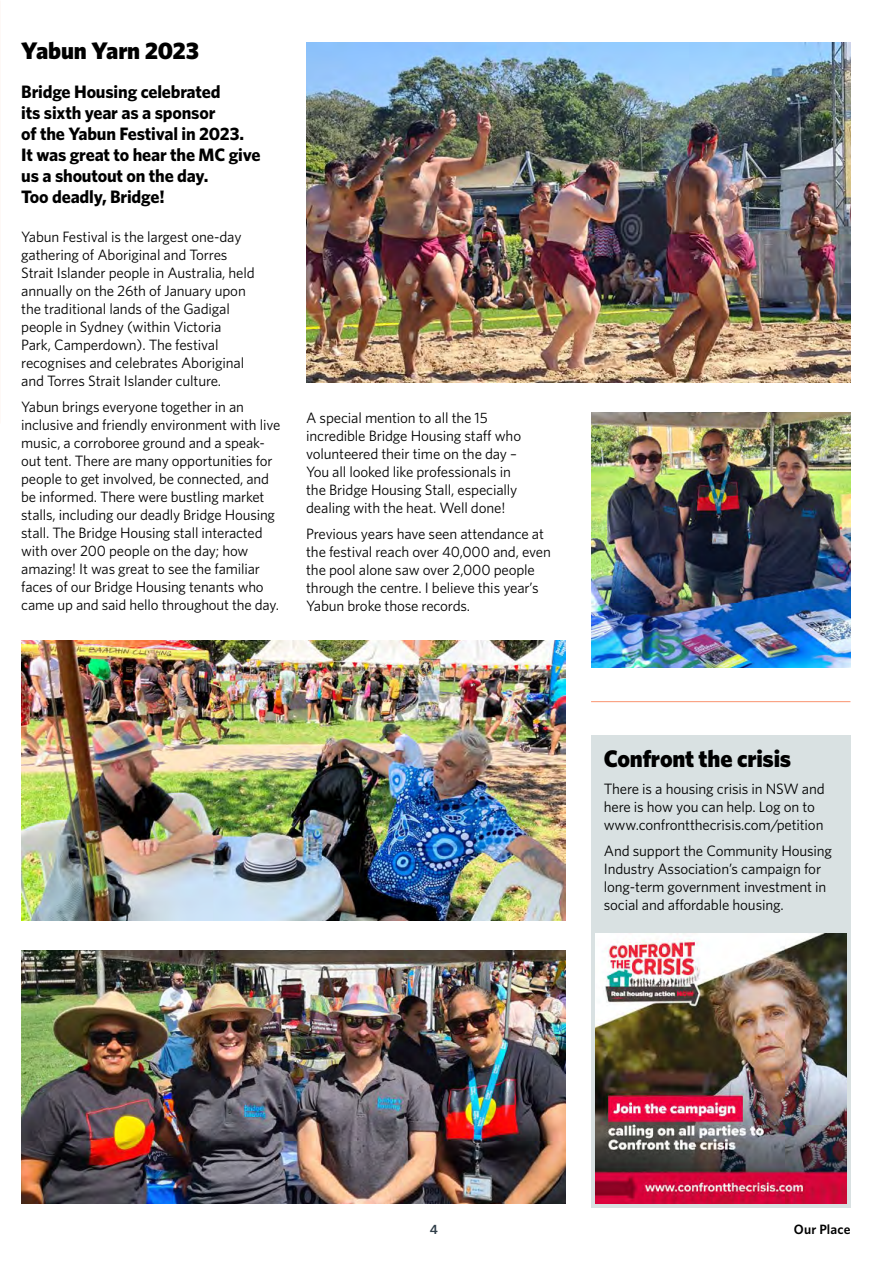
<style>
.page{position:relative;width:893px;height:1263px;background:#fff}
.page>*{position:absolute;margin:0;border:0;box-sizing:border-box;transform-origin:0 0}
.t1{font:900 24px "Whitney";letter-spacing:-.01em;color:#000}
.t2{font:700 18px/21px "Whitney";letter-spacing:-.01em;color:#000}
.t3{font:15px/18px "Whitney";letter-spacing:-.01em;color:#000}
.t4{font:600 13.5px "Whitney";letter-spacing:.01em;color:#000}
.t5{font:600 13.5px "Whitney";color:#303e49}
</style>
<div class="page">
<div style="left:591px;top:736px;width:259px;height:472px;background:#d9e1e2"></div>
<hr style="left:591px;top:701px;width:259px;height:1px;background:#fa9370">
<img style="left:591px;top:412px;width:259px;height:256px">
<img style="left:595px;top:933px;width:251px;height:270px">
<img style="left:21px;top:640px;width:545px;height:281px">
<img style="left:21px;top:950px;width:545px;height:253px">
<img style="left:306px;top:43px;width:544px;height:340px">
<h1 class="t1" style="left:21px;top:36px;width:179px">Yabun Yarn 2023</h1>
<p class="t2" style="left:21px;top:80px;width:241px">Bridge Housing celebrated<br>its sixth year as a sponsor<br>of the Yabun Festival in 2023.<br>It was great to hear the MC give us a shoutout on the day.<br>Too deadly, Bridge!</p>
<p class="t3" style="left:21px;top:227px;width:235px">Yabun Festival is the largest one-day gathering of Aboriginal and Torres Strait Islander people in Australia, held annually on the 26th of January upon the traditional lands of the Gadigal people in Sydney (within Victoria Park, Camperdown). The festival recognises and celebrates Aboriginal and Torres Strait Islander culture.</p>
<p class="t3" style="left:21px;top:397px;width:261px">Yabun brings everyone together in an inclusive and friendly environment with live music, a corroboree ground and a speak&shy;out tent. There are many opportunities for people to get involved, be connected, and be informed. There were bustling market stalls, including our deadly Bridge Housing stall. The Bridge Housing stall interacted with over 200 people on the day; how amazing! It was great to see the familiar faces of our Bridge Housing tenants who came up and said hello throughout the day.</p>
<p class="t3" style="left:306px;top:408px;width:217px">A special mention to all the 15 incredible Bridge Housing staff who volunteered their time on the day – You all looked like professionals in the Bridge Housing Stall, especially dealing with the heat. Well done!</p>
<p class="t3" style="left:306px;top:525px;width:246px">Previous years have seen attendance at the festival reach over 40,000 and, even the pool alone saw over 2,000 people through the centre. I believe this year’s Yabun broke those records.</p>
<h1 class="t1" style="left:604px;top:744px;width:189px">Confront the crisis</h1>
<p class="t3" style="left:604px;top:779px;width:222px">There is a housing crisis in NSW and here is how you can help. Log on to www.confrontthecrisis.com/petition</p>
<p class="t3" style="left:604px;top:841px;width:230px">And support the Community Housing Industry Association’s campaign for long-term government investment in social and affordable housing.</p>
<p class="t5" style="left:430px;top:1221px;width:10px">4</p>
<p class="t4" style="left:794px;top:1221px;width:58px">Our Place</p>
</div>
